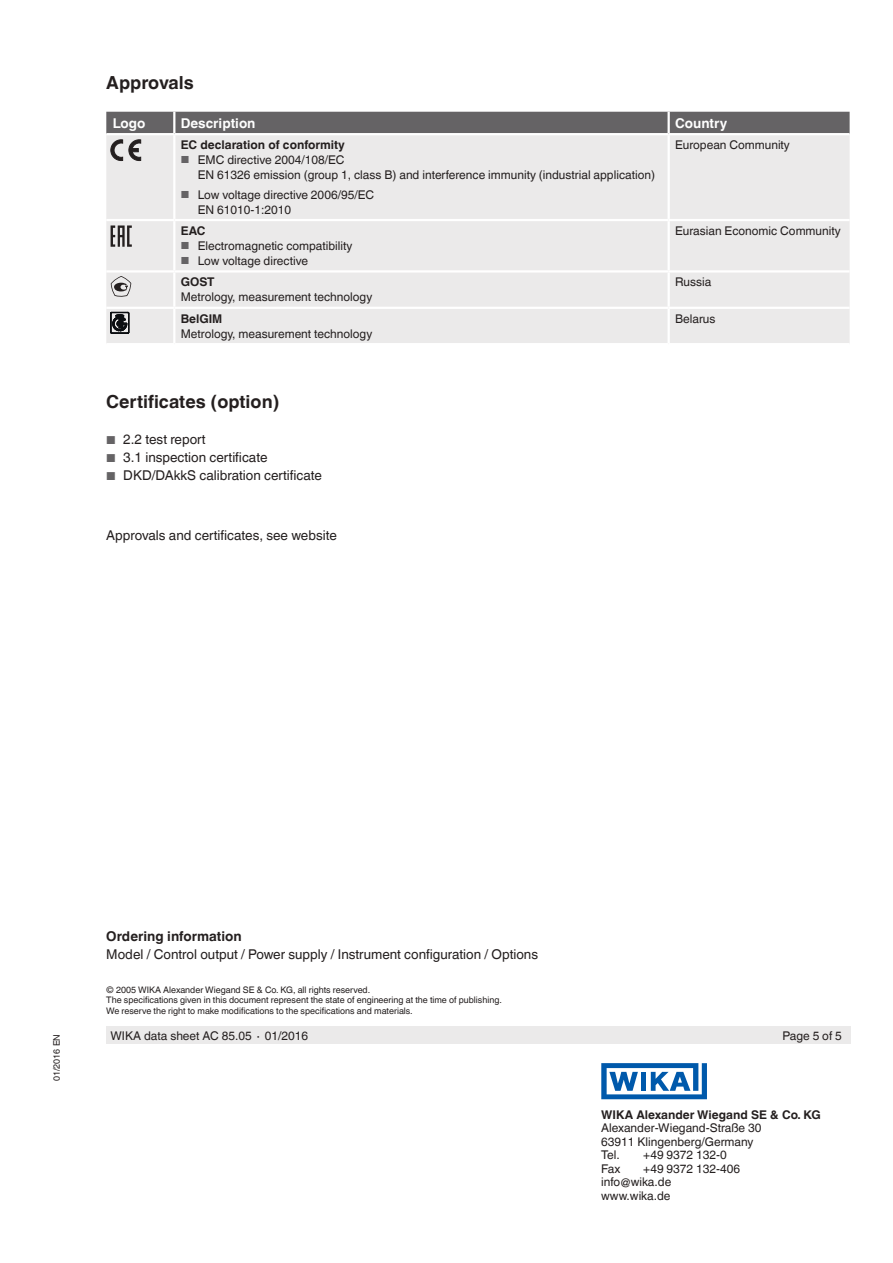
<style>
.page{position:relative;width:893px;height:1263px;background:#fff}
.page>*{position:absolute;margin:0;border:0;box-sizing:border-box;transform-origin:0 0}
.t1{font:700 18px "Helvetica World";color:#241f1f}
.t2{font:13.5px "Helvetica World";color:#241f1f}
.t3{font:700 13.5px "Helvetica World";color:#fff}
.t4{font:700 13.5px "Helvetica World";color:#241f1f}
.t5{font:12px/13.5px "Helvetica World";color:#241f1f}
.t6{font:700 12px "Helvetica World";color:#241f1f}
.t7{font:9px/10.5px "Helvetica World";color:#241f1f}
.s1{font-size:10.2px;color:#656365}
.s2{font-size:11.55px;color:#656365}
</style>
<div class="page">
<svg style="left:601px;top:1063px;width:106px;height:36px"></svg>
<div style="left:106px;top:1027px;width:744px;height:17px;background:#ebeaea"></div>
<div style="left:106px;top:112px;width:744px;height:21px;background:#656365"></div>
<div style="left:106px;top:135px;width:744px;height:208px;background:#ebeaea"></div>
<hr style="left:174px;top:219px;width:495px;height:2px;background:#fff">
<hr style="left:174px;top:270px;width:495px;height:3px;background:#fff">
<hr style="left:173px;top:309px;width:2px;height:34px;background:#fff">
<hr style="left:667px;top:309px;width:3px;height:34px;background:#fff">
<hr style="left:106px;top:307px;width:68px;height:2px;background:#fff">
<hr style="left:174px;top:307px;width:495px;height:2px;background:#fff">
<hr style="left:669px;top:307px;width:181px;height:2px;background:#fff">
<hr style="left:106px;top:219px;width:68px;height:2px;background:#fff">
<hr style="left:669px;top:219px;width:181px;height:2px;background:#fff">
<hr style="left:669px;top:270px;width:181px;height:3px;background:#fff">
<hr style="left:106px;top:270px;width:68px;height:3px;background:#fff">
<hr style="left:667px;top:135px;width:3px;height:84px;background:#fff">
<hr style="left:173px;top:135px;width:2px;height:84px;background:#fff">
<hr style="left:173px;top:112px;width:2px;height:21px;background:#fff">
<hr style="left:667px;top:112px;width:3px;height:21px;background:#fff">
<hr style="left:667px;top:221px;width:3px;height:49px;background:#fff">
<hr style="left:667px;top:273px;width:3px;height:34px;background:#fff">
<hr style="left:173px;top:221px;width:2px;height:49px;background:#fff">
<hr style="left:173px;top:273px;width:2px;height:34px;background:#fff">
<svg style="left:111px;top:140px;width:12px;height:21px"></svg>
<svg style="left:129px;top:140px;width:12px;height:21px"></svg>
<svg style="left:111px;top:225px;width:21px;height:22px"></svg>
<svg style="left:111px;top:276px;width:20px;height:21px"></svg>
<svg style="left:111px;top:312px;width:18px;height:22px"></svg>
<h1 class="t1" style="left:106px;top:73px;width:89px">Approvals</h1>
<p class="t3" style="left:113px;top:115px;width:34px">Logo</p>
<p class="t3" style="left:181px;top:115px;width:76px">Description</p>
<p class="t3" style="left:675px;top:115px;width:54px">Country</p>
<p class="t6" style="left:181px;top:138px;width:166px">EC declaration of conformity</p>
<p class="t5" style="left:198px;top:153px;width:459px;line-height:15px;text-indent:-17px"><span class="s1">■</span> EMC directive 2004/108/EC<br>EN 61326 emission (group 1, class B) and interference immunity (industrial application)</p>
<p class="t5" style="left:198px;top:187px;width:178px;line-height:15px;text-indent:-17px"><span class="s1">■</span> Low voltage directive 2006/95/EC<br>EN 61010-1:2010</p>
<p class="t5" style="left:675px;top:138px;width:116px">European Community</p>
<p class="t6" style="left:181px;top:224px;width:26px">EAC</p>
<p class="t5" style="left:181px;top:239px;width:173px"><span class="s1">■</span> Electromagnetic compatibility</p>
<p class="t5" style="left:181px;top:254px;width:129px"><span class="s1">■</span> Low voltage directive</p>
<p class="t6" style="left:181px;top:275px;width:35px">GOST</p>
<p class="t5" style="left:181px;top:290px;width:193px">Metrology, measurement technology</p>
<p class="t6" style="left:181px;top:312px;width:43px">BelGIM</p>
<p class="t5" style="left:181px;top:327px;width:193px">Metrology, measurement technology</p>
<h1 class="t1" style="left:106px;top:392px;width:175px">Certificates (option)</h1>
<p class="t2" style="left:106px;top:432px;width:101px"><span class="s2">■</span> 2.2 test report</p>
<p class="t2" style="left:106px;top:450px;width:163px"><span class="s2">■</span> 3.1 inspection certificate</p>
<p class="t2" style="left:106px;top:468px;width:217px"><span class="s2">■</span> DKD/DAkkS calibration certificate</p>
<p class="t2" style="left:106px;top:528px;width:232px">Approvals and certificates, see website</p>
<p class="t5" style="left:675px;top:224px;width:167px">Eurasian Economic Community</p>
<p class="t5" style="left:675px;top:275px;width:38px">Russia</p>
<p class="t5" style="left:675px;top:312px;width:42px">Belarus</p>
<p class="t4" style="left:106px;top:928px;width:137px">Ordering information</p>
<p class="t2" style="left:106px;top:946px;width:433px">Model / Control output / Power supply / Instrument configuration / Options</p>
<p class="t7" style="left:106px;top:984px;width:397px">© 2005 WIKA Alexander Wiegand SE &amp; Co. KG, all rights reserved.<br>The specifications given in this document represent the state of engineering at the time of publishing.<br>We reserve the right to make modifications to the specifications and materials.</p>
<p class="t7" style="left:52px;top:1081px;width:49px;rotate:-90deg">01/2016 EN</p>
<p class="t5" style="left:111px;top:1029px;width:199px">WIKA data sheet AC 85.05 ∙ 01/2016</p>
<p class="t5" style="left:782px;top:1029px;width:61px">Page 5 of 5</p>
<p class="t6" style="left:601px;top:1107px;width:221px">WIKA Alexander Wiegand SE &amp; Co. KG</p>
<p class="t5" style="left:601px;top:1121px;width:162px">Alexander-Wiegand-Straße 30<br>63911 Klingenberg/Germany<br>Tel.</p>
<p class="t5" style="left:643px;top:1148px;width:85px">+49 9372 132-0</p>
<p class="t5" style="left:601px;top:1161px;width:21px">Fax</p>
<p class="t5" style="left:601px;top:1161px;width:140px;text-indent:42px">+49 9372 132-406 info@wika.de www.wika.de</p>
</div>
